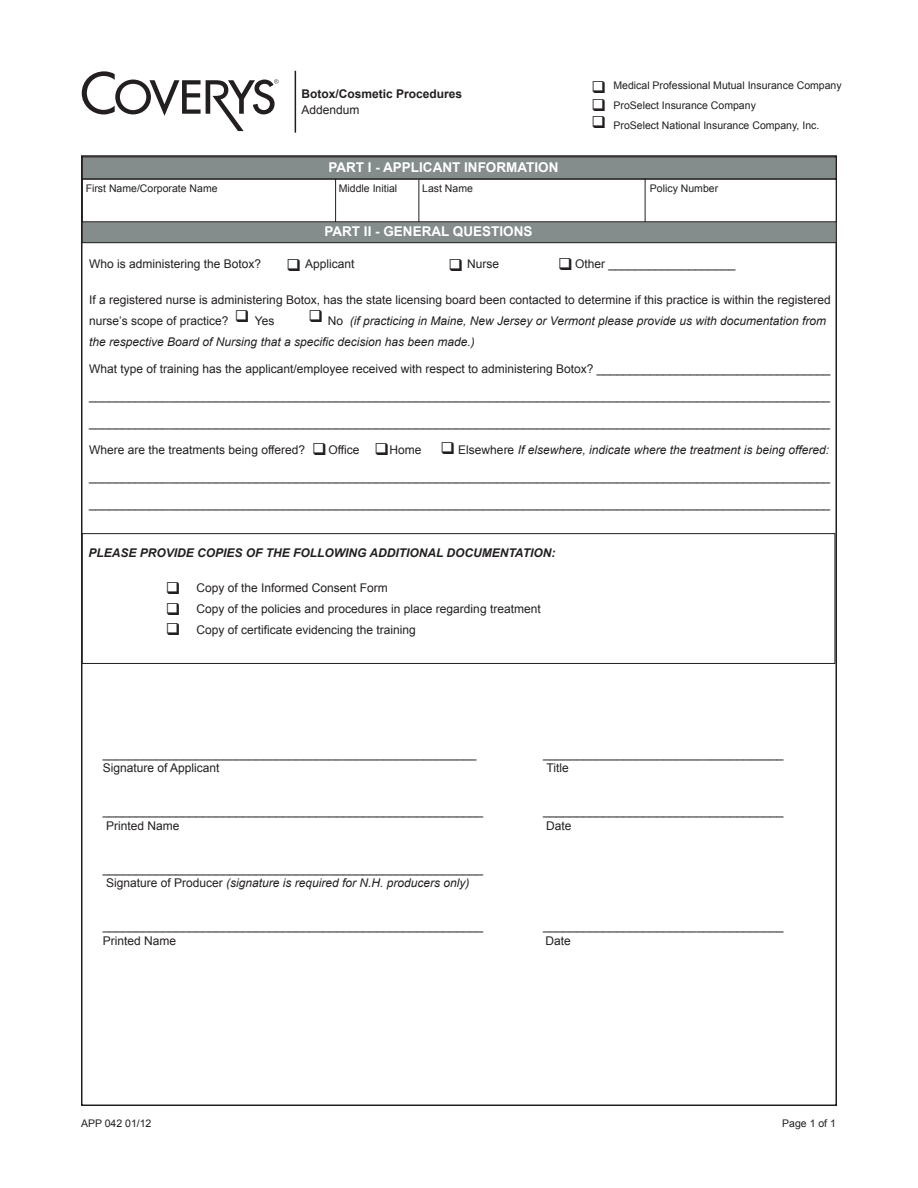
<style>
.page{position:relative;width:918px;height:1188px;background:#fff}
.page>*{position:absolute;margin:0;border:0;box-sizing:border-box;transform-origin:0 0}
.t1{font:700 13.5px "Arial";color:#fff}
.t2{font:12px/21px "Arial";color:#231f20}
.t3{font:italic 12px/21px "Arial";color:#231f20}
.t4{font:italic 700 12px "Arial";color:#231f20}
.t5{font:700 12px "Arial";color:#231f20}
.t6{font:10.5px/20.1px "Arial";color:#231f20}
.s1{font-style:normal}
.s2{font-style:italic}
</style>
<div class="page">
<svg style="left:82px;top:71px;width:197px;height:60px"></svg>
<hr style="left:295px;top:71px;width:1px;height:62px;background:#231f20">
<div style="left:82px;top:179px;width:255px;height:45px;border:1px solid #231f20"></div>
<div style="left:335px;top:179px;width:90px;height:46px;border:1px solid #231f20"></div>
<div style="left:643px;top:179px;width:194px;height:45px;border:1px solid #231f20"></div>
<div style="left:419px;top:179px;width:226px;height:44px;background:#fff"></div>
<div style="left:418px;top:179px;width:227px;height:44px;border:1px solid #231f20"></div>
<div style="left:82px;top:222px;width:754px;height:21px;background:#848c8c"></div>
<div style="left:82px;top:221px;width:755px;height:22px;border:1px solid #231f20"></div>
<div style="left:82px;top:533px;width:753px;height:131px;border:1px solid #231f20"></div>
<div style="left:82px;top:157px;width:754px;height:22px;background:#848c8c"></div>
<div style="left:82px;top:157px;width:755px;height:22px;border:1px solid #231f20"></div>
<p class="t5" style="left:301px;top:87px;width:162px">Botox/Cosmetic Procedures</p>
<p class="t2" style="left:301px;top:99px;width:60px">Addendum</p>
<p class="t1" style="left:328px;top:160px;width:231px">PART I - APPLICANT INFORMATION</p>
<p class="t6" style="left:614px;top:75px;width:230px">Medical Professional Mutual Insurance Company<br>ProSelect Insurance Company<br>ProSelect National Insurance Company, Inc.</p>
<p class="t6" style="left:86px;top:178px;width:133px">First Name/Corporate Name</p>
<p class="t6" style="left:339px;top:178px;width:60px">Middle Initial</p>
<p class="t6" style="left:422px;top:178px;width:52px">Last Name</p>
<p class="t6" style="left:650px;top:178px;width:70px">Policy Number</p>
<p class="t1" style="left:324px;top:224px;width:210px">PART II - GENERAL QUESTIONS</p>
<p class="t2" style="left:89px;top:254px;width:174px">Who is administering the Botox?</p>
<p class="t2" style="left:305px;top:254px;width:51px">Applicant</p>
<p class="t2" style="left:448px;top:254px;width:52px">❑ Nurse</p>
<p class="t2" style="left:575px;top:254px;width:162px">Other ___________________</p>
<p class="t2" style="left:89px;top:289px;width:743px">If a registered nurse is administering Botox, has the state licensing board been contacted to determine if this practice is within the registered nurse’s scope of practice?</p>
<p class="t3" style="left:89px;top:310px;width:739px;text-indent:239px"><span class="s1">No</span> (if practicing in Maine, New Jersey or Vermont please provide us with documentation from the respective Board of Nursing that a specific decision has been made.)</p>
<p class="t2" style="left:89px;top:358px;width:743px">What type of training has the applicant/employee received with respect to administering Botox? ___________________________________</p>
<p class="t2" style="left:89px;top:385px;width:742px">_______________________________________________________________________________________________________________</p>
<p class="t2" style="left:89px;top:412px;width:742px">_______________________________________________________________________________________________________________</p>
<p class="t2" style="left:89px;top:439px;width:217px">Where are the treatments being offered?</p>
<p class="t2" style="left:328px;top:439px;width:33px">Office</p>
<p class="t2" style="left:390px;top:439px;width:34px">Home</p>
<p class="t3" style="left:458px;top:439px;width:372px"><span class="s1">Elsewhere</span> If elsewhere, indicate where the treatment is being offered:</p>
<p class="t2" style="left:89px;top:466px;width:742px">_______________________________________________________________________________________________________________</p>
<p class="t2" style="left:89px;top:493px;width:742px">_______________________________________________________________________________________________________________</p>
<p class="t4" style="left:88px;top:546px;width:468px">PLEASE PROVIDE COPIES OF THE FOLLOWING ADDITIONAL DOCUMENTATION:</p>
<p class="t2" style="left:197px;top:578px;width:346px">Copy of the Informed Consent Form<br>Copy of the policies and procedures in place regarding treatment<br>Copy of certificate evidencing the training</p>
<p class="t2" style="left:255px;top:310px;width:21px">Yes</p>
<p class="t2" style="left:103px;top:743px;width:375px">________________________________________________________</p>
<p class="t2" style="left:543px;top:743px;width:242px">____________________________________</p>
<p class="t2" style="left:103px;top:757px;width:118px">Signature of Applicant</p>
<p class="t2" style="left:547px;top:757px;width:24px">Title</p>
<p class="t2" style="left:103px;top:800px;width:382px">_________________________________________________________</p>
<p class="t2" style="left:543px;top:800px;width:242px">____________________________________</p>
<p class="t2" style="left:106px;top:815px;width:75px">Printed Name</p>
<p class="t2" style="left:546px;top:815px;width:27px">Date</p>
<p class="t2" style="left:103px;top:861px;width:382px;line-height:14.4px">_________________________________________________________<br>Signature of Producer <span class="s2">(signature is required for N.H. producers only)</span></p>
<p class="t2" style="left:103px;top:916px;width:382px">_________________________________________________________</p>
<p class="t2" style="left:543px;top:916px;width:242px">____________________________________</p>
<p class="t2" style="left:103px;top:930px;width:75px">Printed Name</p>
<p class="t2" style="left:545px;top:930px;width:27px">Date</p>
<p class="t6" style="left:81px;top:1114px;width:72px">APP 042 01/12</p>
<p class="t6" style="left:782px;top:1114px;width:55px">Page 1 of 1</p>
</div>
